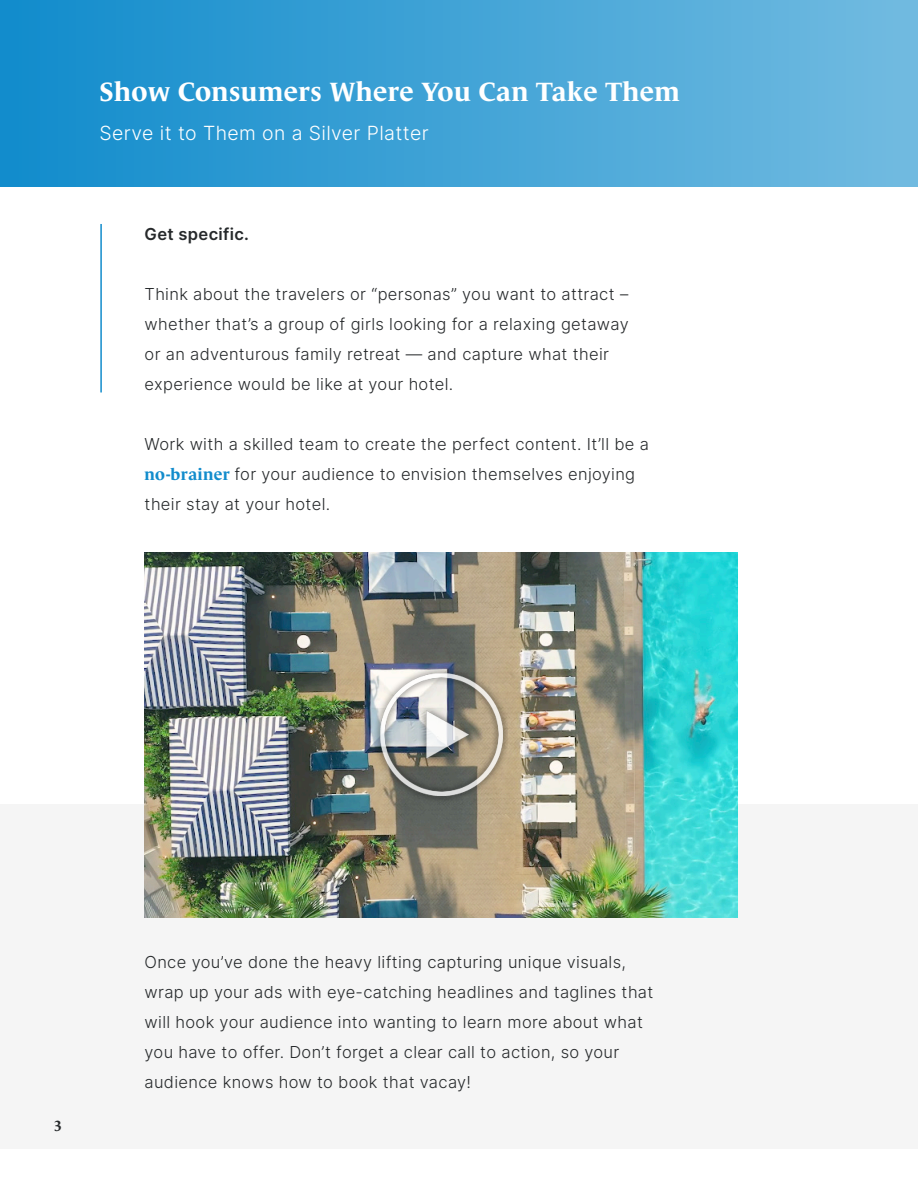
<style>
.page{position:relative;width:918px;height:1188px;background:#fff}
.page>*{position:absolute;margin:0;border:0;box-sizing:border-box;transform-origin:0 0}
.t1{font:700 27px "Le Monde Journal Std";letter-spacing:.02em;color:#fff}
.t2{font:300 19.5px "Inter";letter-spacing:.02em;color:#fff}
.t3{font:300 16.5px/30px "Inter";letter-spacing:.02em;color:#26292b}
.t4{font:600 16.5px "Inter";letter-spacing:.02em;color:#26292b}
.t5{font:700 15px "Le Monde Journal Std";color:#26292b}
.s1{font-family:"Le Monde Journal Std";font-weight:700;color:#128ccc}
</style>
<div class="page">
<hr style="left:917px;top:0;width:1px;height:1188px;background:#26292b">
<div style="left:0;top:0;width:918px;height:187px;background:linear-gradient(to right,#108ccc,#72bbe1)"></div>
<div style="left:0;top:805px;width:918px;height:344px;background:#f5f5f5"></div>
<img style="left:145px;top:552px;width:593px;height:365px">
<hr style="left:100px;top:224px;width:2px;height:168px;background:#128ccc">
<img style="left:375px;top:667px;width:133px;height:136px">
<p class="t1" style="left:100px;top:76px;width:582px">Show Consumers Where You Can Take Them</p>
<p class="t2" style="left:100px;top:118px;width:331px">Serve it to Them on a Silver Platter</p>
<p class="t4" style="left:145px;top:222px;width:106px">Get specific.</p>
<p class="t3" style="left:145px;top:279px;width:486px">Think about the travelers or “personas” you want to attract – whether that’s a group of girls looking for a relaxing getaway or an adventurous family retreat — and capture what their experience would be like at your hotel.</p>
<p class="t3" style="left:145px;top:429px;width:506px">Work with a skilled team to create the perfect content. It’ll be a <span class="s1">no-brainer</span> for your audience to envision themselves enjoying their stay at your hotel.</p>
<p class="t5" style="left:54px;top:1118px;width:9px">3</p>
<p class="t3" style="left:145px;top:946px;width:510px">Once you’ve done the heavy lifting capturing unique visuals, wrap up your ads with eye-catching headlines and taglines that will hook your audience into wanting to learn more about what you have to offer. Don’t forget a clear call to action, so your audience knows how to book that vacay!</p>
</div>
